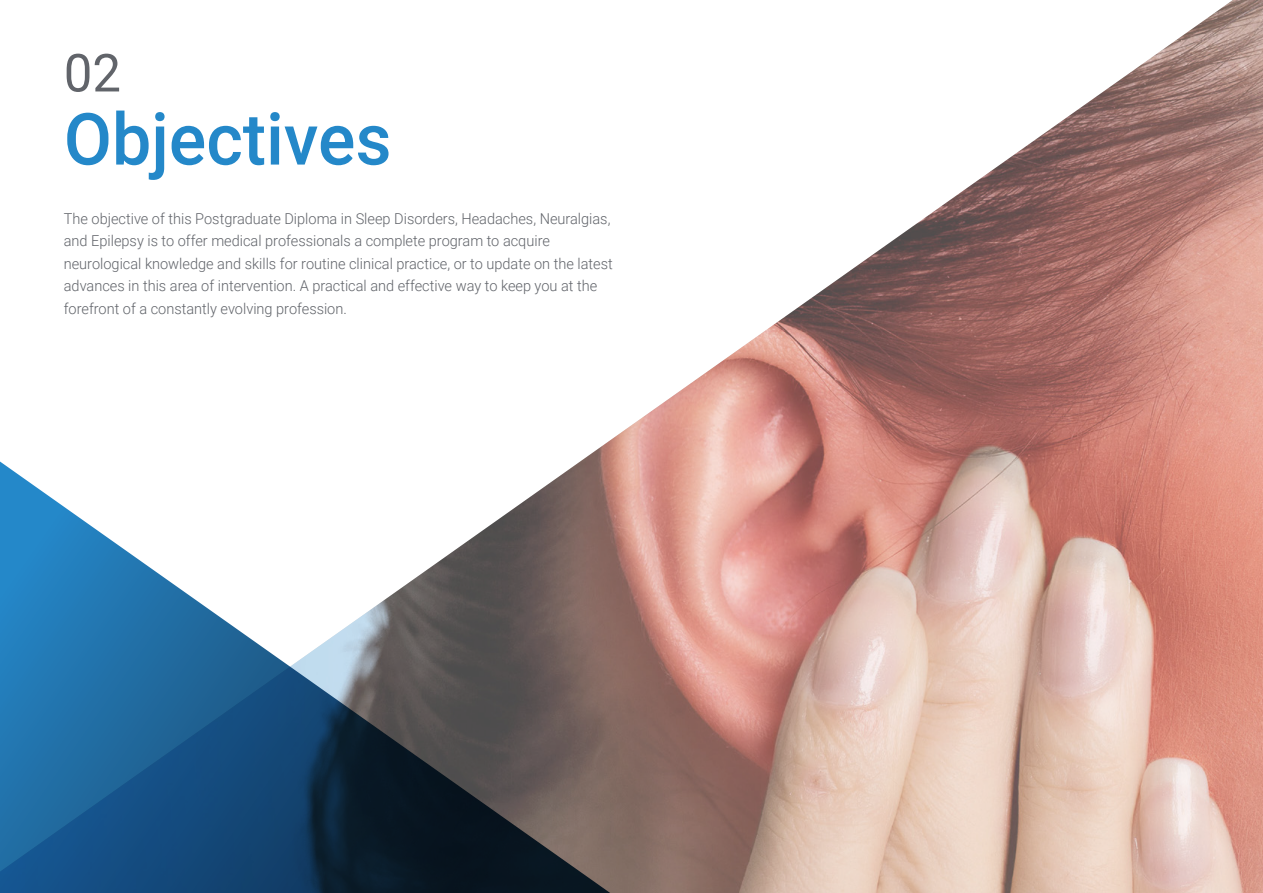
<style>
.page{position:relative;width:1263px;height:893px;background:#fff}
.page>*{position:absolute;margin:0;border:0;box-sizing:border-box;transform-origin:0 0}
.t1{font:500 72px "Roboto";color:#2488c9}
.t2{font:52.5px "Roboto";color:#61646a}
.t3{font:300 15px/22.5px "Roboto";color:#61646a}
</style>
<div class="page">
<img style="left:602px;top:0;width:661px;height:893px">
<svg style="left:0;top:446px;width:640px;height:447px"></svg>
<h2 class="t2" style="left:64px;top:36px;width:59px">02</h2>
<h1 class="t1" style="left:64px;top:89px;width:329px">Objectives</h1>
<p class="t3" style="left:64px;top:207px;width:550px">The objective of this Postgraduate Diploma in Sleep Disorders, Headaches, Neuralgias, and Epilepsy is to offer medical professionals a complete program to acquire neurological knowledge and skills for routine clinical practice, or to update on the latest advances in this area of intervention. A practical and effective way to keep you at the forefront of a constantly evolving profession.</p>
</div>
